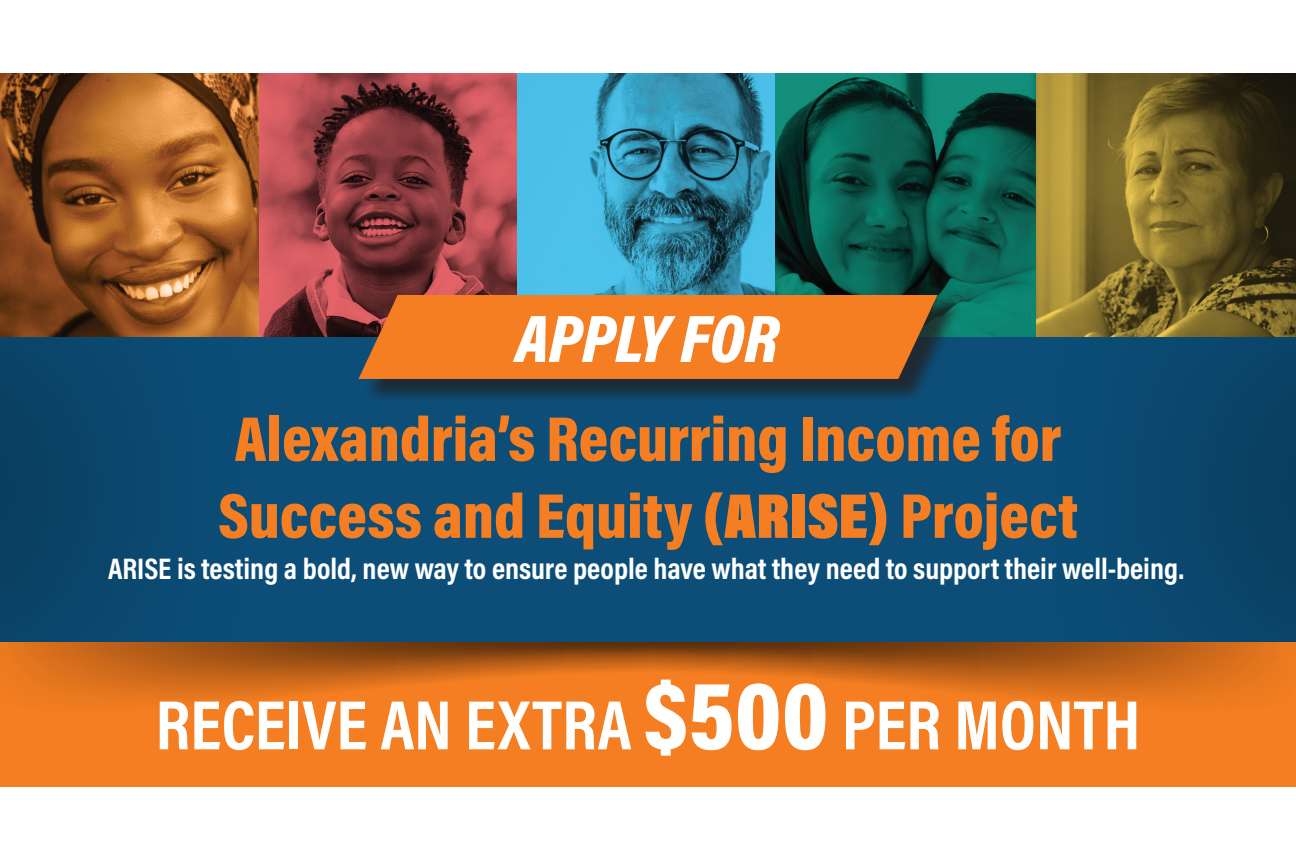
<style>
.page{position:relative;width:1296px;height:864px;background:#fff}
.page>*{position:absolute;margin:0;border:0;box-sizing:border-box;transform-origin:0 0}
.t1{font:700 70.6px "Acumin Pro Cond";color:#fff}
.t2{font:italic 900 67.8px "Acumin Pro Cond";letter-spacing:-.005em;color:#fff}
.t3{font:900 64.2px/77px "Acumin Pro Cond";color:#f47e21}
.t4{font:700 30px "Acumin Pro Cond";color:#fff}
.s1{font-style:inherit}
.s2{font-weight:900;font-size:96.2px}
</style>
<div class="page">
<div style="left:0;top:641px;width:1296px;height:145px;background:#f47e21"></div>
<img style="left:0;top:74px;width:1296px;height:260px">
<img style="left:5px;top:642px;width:1278px;height:58px">
<div style="left:0;top:334px;width:1296px;height:308px;background:#231f20;opacity:.79"></div>
<div style="left:363px;top:298px;width:598px;height:106px;background:#231f20;opacity:.75"></div>
<div style="left:359px;top:295px;width:578px;height:84px;background:#f47e21"></div>
<h2 class="t2" style="left:516px;top:294px;width:264px">APPLY FOR</h2>
<h3 class="t3" style="left:218px;top:399px;width:861px">Alexandria’s Recurring Income for<br>Success and Equity <span class="s1">(ARISE)</span> Project</h3>
<p class="t4" style="left:108px;top:549px;width:1077px">ARISE is testing a bold, new way to ensure people have what they need to support their well-being.</p>
<h1 class="t1" style="left:156px;top:678px;width:986px">RECEIVE AN EXTRA <span class="s2">$500</span> PER MONTH</h1>
</div>
